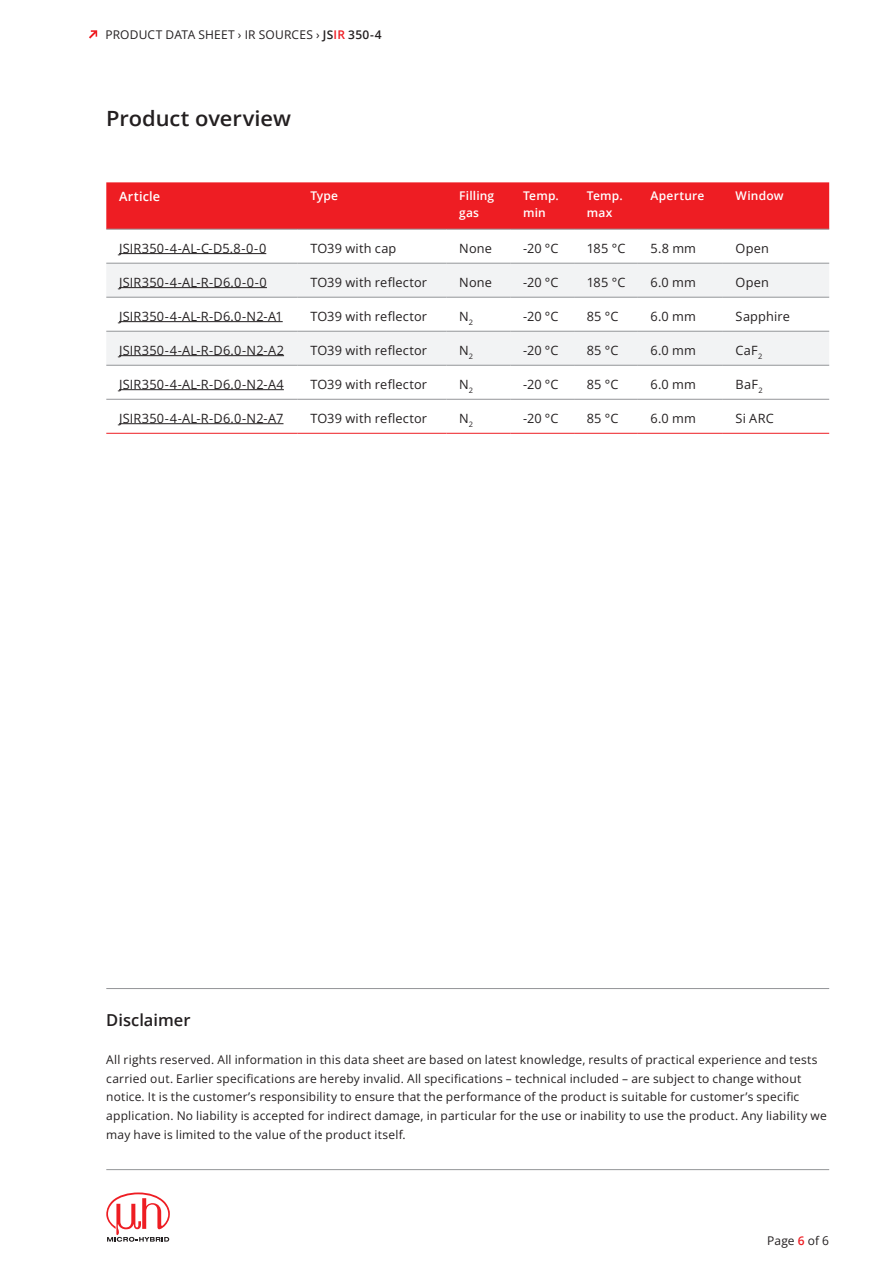
<style>
.page{position:relative;width:893px;height:1263px;background:#fff}
.page>*{position:absolute;margin:0;border:0;box-sizing:border-box;transform-origin:0 0}
.Headline_2{font:600 21px "Open Sans";color:#231f20;scale:1.04 1}
.Aufzählungen{font:600 16.5px "Open Sans";color:#231f20}
.Tabellenziffern{font:12.75px "Open Sans";letter-spacing:.015em;color:#231f20}
.Tabellenziffern_fett{font:600 12.75px "Open Sans";letter-spacing:.015em;color:#fff}
.Fließtext_9_pt{font:12px/18.8px "Open Sans";letter-spacing:.015em;color:#231f20}
.Tabellenziffern_fett-2{font:600 12px/16.5px "Open Sans";letter-spacing:.015em;color:#fff}
.s1{font-weight:600}
.s2{font-weight:600;color:#ee1d23}
</style>
<div class="page">
<svg style="left:106px;top:1192px;width:64px;height:50px"></svg>
<hr style="left:106px;top:1169px;width:723px;height:1px;background:#939598">
<svg style="left:89px;top:30px;width:8px;height:9px"></svg>
<div style="left:106px;top:182px;width:723px;height:47px;background:#ee1d23"></div>
<svg style="left:106px;top:264px;width:723px;height:101px;fill:#f2f3f4"></svg>
<hr style="left:106px;top:229px;width:192px;height:1px;background:#939598">
<hr style="left:298px;top:229px;width:148px;height:1px;background:#939598">
<hr style="left:446px;top:229px;width:64px;height:1px;background:#939598">
<hr style="left:510px;top:229px;width:64px;height:1px;background:#939598">
<hr style="left:574px;top:229px;width:64px;height:1px;background:#939598">
<hr style="left:638px;top:229px;width:85px;height:1px;background:#939598">
<hr style="left:723px;top:229px;width:106px;height:1px;background:#939598">
<hr style="left:106px;top:263px;width:192px;height:1px;background:#939598">
<hr style="left:298px;top:263px;width:148px;height:1px;background:#939598">
<hr style="left:446px;top:263px;width:64px;height:1px;background:#939598">
<hr style="left:510px;top:263px;width:64px;height:1px;background:#939598">
<hr style="left:574px;top:263px;width:64px;height:1px;background:#939598">
<hr style="left:638px;top:263px;width:85px;height:1px;background:#939598">
<hr style="left:723px;top:263px;width:106px;height:1px;background:#939598">
<hr style="left:106px;top:297px;width:192px;height:1px;background:#939598">
<hr style="left:298px;top:297px;width:148px;height:1px;background:#939598">
<hr style="left:446px;top:297px;width:64px;height:1px;background:#939598">
<hr style="left:510px;top:297px;width:64px;height:1px;background:#939598">
<hr style="left:574px;top:297px;width:64px;height:1px;background:#939598">
<hr style="left:638px;top:297px;width:85px;height:1px;background:#939598">
<hr style="left:723px;top:297px;width:106px;height:1px;background:#939598">
<hr style="left:106px;top:331px;width:192px;height:1px;background:#939598">
<hr style="left:298px;top:331px;width:148px;height:1px;background:#939598">
<hr style="left:446px;top:331px;width:64px;height:1px;background:#939598">
<hr style="left:510px;top:331px;width:64px;height:1px;background:#939598">
<hr style="left:574px;top:331px;width:64px;height:1px;background:#939598">
<hr style="left:638px;top:331px;width:85px;height:1px;background:#939598">
<hr style="left:723px;top:331px;width:106px;height:1px;background:#939598">
<hr style="left:106px;top:365px;width:192px;height:1px;background:#939598">
<hr style="left:298px;top:365px;width:148px;height:1px;background:#939598">
<hr style="left:446px;top:365px;width:64px;height:1px;background:#939598">
<hr style="left:510px;top:365px;width:64px;height:1px;background:#939598">
<hr style="left:574px;top:365px;width:64px;height:1px;background:#939598">
<hr style="left:638px;top:365px;width:85px;height:1px;background:#939598">
<hr style="left:723px;top:365px;width:106px;height:1px;background:#939598">
<hr style="left:106px;top:399px;width:192px;height:1px;background:#939598">
<hr style="left:298px;top:399px;width:148px;height:1px;background:#939598">
<hr style="left:446px;top:399px;width:64px;height:1px;background:#939598">
<hr style="left:510px;top:399px;width:64px;height:1px;background:#939598">
<hr style="left:574px;top:399px;width:64px;height:1px;background:#939598">
<hr style="left:638px;top:399px;width:85px;height:1px;background:#939598">
<hr style="left:723px;top:399px;width:106px;height:1px;background:#939598">
<hr style="left:106px;top:433px;width:192px;height:1px;background:#ee1d23">
<hr style="left:298px;top:433px;width:148px;height:1px;background:#ee1d23">
<hr style="left:446px;top:433px;width:64px;height:1px;background:#ee1d23">
<hr style="left:510px;top:433px;width:64px;height:1px;background:#ee1d23">
<hr style="left:574px;top:433px;width:64px;height:1px;background:#ee1d23">
<hr style="left:638px;top:433px;width:85px;height:1px;background:#ee1d23">
<hr style="left:723px;top:433px;width:106px;height:1px;background:#ee1d23">
<hr style="left:119px;top:253px;width:147px;height:1px;background:#231f20">
<hr style="left:119px;top:287px;width:148px;height:1px;background:#231f20">
<hr style="left:119px;top:321px;width:164px;height:1px;background:#231f20">
<hr style="left:119px;top:355px;width:165px;height:1px;background:#231f20">
<hr style="left:119px;top:389px;width:165px;height:1px;background:#231f20">
<hr style="left:119px;top:423px;width:164px;height:1px;background:#231f20">
<hr style="left:106px;top:988px;width:723px;height:1px;background:#939598">
<p class="Fließtext_9_pt" style="left:105px;top:25px;width:278px">PRODUCT DATA SHEET › IR SOURCES › <span class="s1">JS</span><span class="s2">IR</span> <span class="s1">350-4</span></p>
<p class="Headline_2" style="left:106px;top:104px;width:179px">Product overview</p>
<p class="Tabellenziffern_fett" style="left:119px;top:187px;width:43px">Article</p>
<p class="Tabellenziffern_fett-2" style="left:310px;top:187px;width:29px">Type</p>
<p class="Tabellenziffern_fett-2" style="left:459px;top:187px;width:37px">Filling</p>
<p class="Tabellenziffern_fett-2" style="left:459px;top:204px;width:21px">gas</p>
<p class="Tabellenziffern_fett-2" style="left:523px;top:187px;width:37px">Temp. min</p>
<p class="Tabellenziffern_fett-2" style="left:587px;top:187px;width:37px">Temp. max</p>
<p class="Tabellenziffern_fett-2" style="left:651px;top:187px;width:55px">Aperture</p>
<p class="Tabellenziffern_fett-2" style="left:736px;top:187px;width:50px">Window</p>
<p class="Tabellenziffern" style="left:119px;top:240px;width:149px">JSIR350-4-AL-C-D5.8-0-0</p>
<p class="Tabellenziffern" style="left:310px;top:240px;width:88px">TO39 with cap</p>
<p class="Tabellenziffern" style="left:459px;top:240px;width:34px">None</p>
<p class="Tabellenziffern" style="left:523px;top:240px;width:37px">-20 °C</p>
<p class="Tabellenziffern" style="left:587px;top:240px;width:40px">185 °C</p>
<p class="Tabellenziffern" style="left:651px;top:240px;width:47px">5.8 mm</p>
<p class="Tabellenziffern" style="left:736px;top:240px;width:35px">Open</p>
<p class="Tabellenziffern" style="left:119px;top:274px;width:149px">JSIR350-4-AL-R-D6.0-0-0</p>
<p class="Tabellenziffern" style="left:310px;top:274px;width:118px">TO39 with reflector</p>
<p class="Tabellenziffern" style="left:459px;top:274px;width:34px">None</p>
<p class="Tabellenziffern" style="left:523px;top:274px;width:37px">-20 °C</p>
<p class="Tabellenziffern" style="left:587px;top:274px;width:40px">185 °C</p>
<p class="Tabellenziffern" style="left:651px;top:274px;width:47px">6.0 mm</p>
<p class="Tabellenziffern" style="left:736px;top:274px;width:35px">Open</p>
<p class="Tabellenziffern" style="left:119px;top:308px;width:165px">JSIR350-4-AL-R-D6.0-N2-A1</p>
<p class="Tabellenziffern" style="left:310px;top:308px;width:118px">TO39 with reflector</p>
<p class="Tabellenziffern" style="left:459px;top:308px;width:15px">N<sub>2</sub></p>
<p class="Tabellenziffern" style="left:523px;top:308px;width:37px">-20 °C</p>
<p class="Tabellenziffern" style="left:587px;top:308px;width:33px">85 °C</p>
<p class="Tabellenziffern" style="left:651px;top:308px;width:47px">6.0 mm</p>
<p class="Tabellenziffern" style="left:736px;top:308px;width:56px">Sapphire</p>
<p class="Tabellenziffern" style="left:119px;top:342px;width:167px">JSIR350-4-AL-R-D6.0-N2-A2</p>
<p class="Tabellenziffern" style="left:310px;top:342px;width:118px">TO39 with reflector</p>
<p class="Tabellenziffern" style="left:459px;top:342px;width:15px">N<sub>2</sub></p>
<p class="Tabellenziffern" style="left:523px;top:342px;width:37px">-20 °C</p>
<p class="Tabellenziffern" style="left:587px;top:342px;width:33px">85 °C</p>
<p class="Tabellenziffern" style="left:651px;top:342px;width:47px">6.0 mm</p>
<p class="Tabellenziffern" style="left:736px;top:342px;width:28px">CaF<sub>2</sub></p>
<p class="Tabellenziffern" style="left:119px;top:376px;width:166px">JSIR350-4-AL-R-D6.0-N2-A4</p>
<p class="Tabellenziffern" style="left:310px;top:376px;width:118px">TO39 with reflector</p>
<p class="Tabellenziffern" style="left:459px;top:376px;width:15px">N<sub>2</sub></p>
<p class="Tabellenziffern" style="left:523px;top:376px;width:37px">-20 °C</p>
<p class="Tabellenziffern" style="left:587px;top:376px;width:33px">85 °C</p>
<p class="Tabellenziffern" style="left:651px;top:376px;width:47px">6.0 mm</p>
<p class="Tabellenziffern" style="left:736px;top:376px;width:29px">BaF<sub>2</sub></p>
<p class="Tabellenziffern" style="left:119px;top:410px;width:166px">JSIR350-4-AL-R-D6.0-N2-A7</p>
<p class="Tabellenziffern" style="left:310px;top:410px;width:118px">TO39 with reflector</p>
<p class="Tabellenziffern" style="left:459px;top:410px;width:15px">N<sub>2</sub></p>
<p class="Tabellenziffern" style="left:523px;top:410px;width:37px">-20 °C</p>
<p class="Tabellenziffern" style="left:587px;top:410px;width:33px">85 °C</p>
<p class="Tabellenziffern" style="left:651px;top:410px;width:47px">6.0 mm</p>
<p class="Tabellenziffern" style="left:736px;top:410px;width:40px">Si ARC</p>
<p class="Aufzählungen" style="left:106px;top:1009px;width:86px">Disclaimer</p>
<p class="Fließtext_9_pt" style="left:106px;top:1050px;width:722px">All rights reserved. All information in this data sheet are based on latest knowledge, results of practical experience and tests carried out. Earlier specifications are hereby invalid. All specifications – technical included – are subject to change without notice. It is the customer’s responsibility to ensure that the performance of the product is suitable for customer’s specific application. No liability is accepted for indirect damage, in particular for the use or inability to use the product. Any liability we may have is limited to the value of the product itself.</p>
<p class="Fließtext_9_pt" style="left:767px;top:1231px;width:63px">Page <span class="s2">6</span> of 6</p>
</div>
